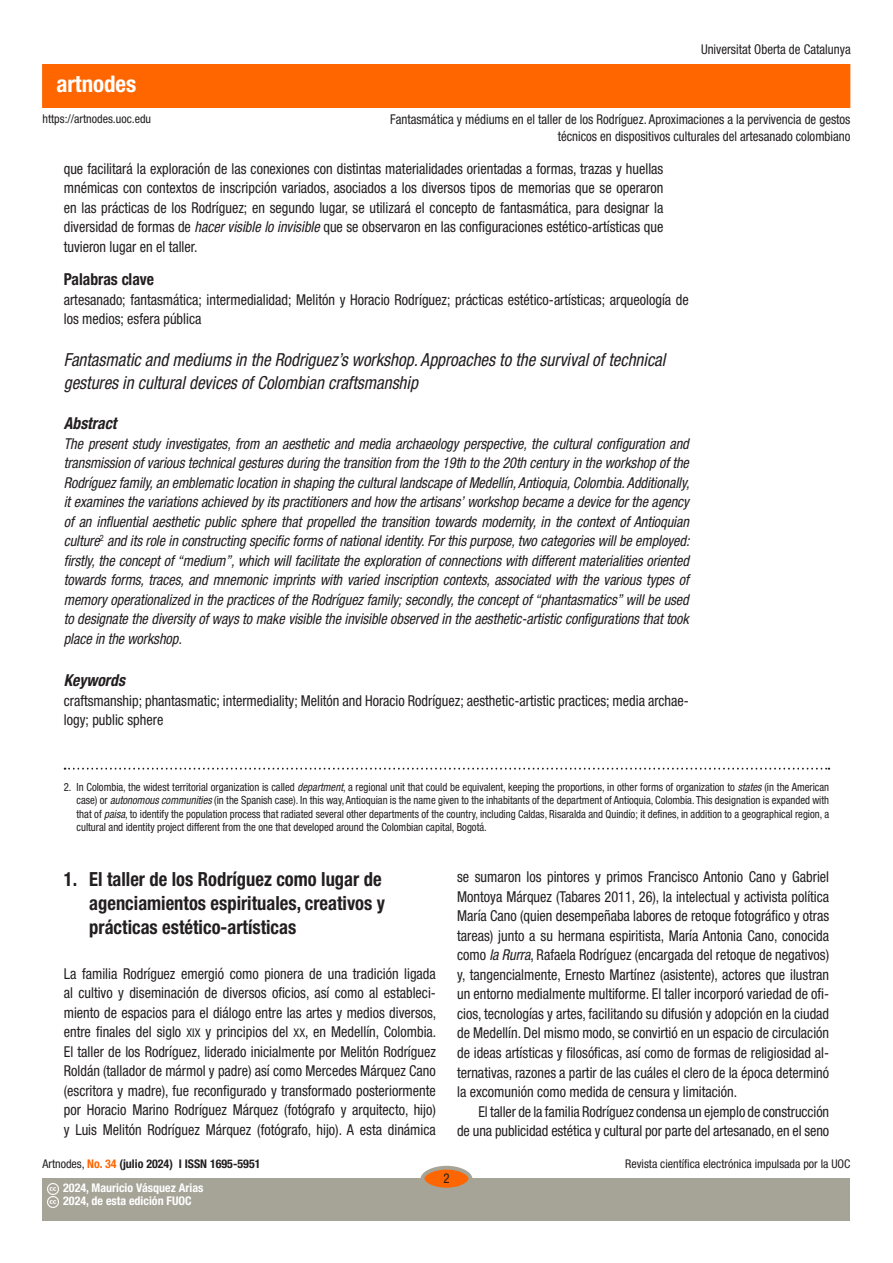
<style>
.page{position:relative;width:893px;height:1263px;background:#fff}
.page>*{position:absolute;margin:0;border:0;box-sizing:border-box;transform-origin:0 0}
.t1{font:700 condensed 22.95px "Helvetica Neue LT Std";color:#fff}
._03_apartat_1{font:700 condensed 19.5px/24px "Helvetica Neue LT Std";color:#231f20;scale:.95 1}
._02_titulo_segundo_idioma{font:italic condensed 18px/22.5px "Helvetica Neue LT Std";color:#231f20;scale:.95 1}
._01_palabras_clave{font:700 condensed 16.5px "Helvetica Neue LT Std";color:#231f20;scale:.95 1}
._02_abstract{font:italic 700 condensed 16.5px "Helvetica Neue LT Std";color:#231f20;scale:.95 1}
._02_keywords{font:italic 700 condensed 16.5px "Helvetica Neue LT Std";color:#231f20;scale:.95 1}
._02_texto_base_1{font:condensed 15px/19.5px "Helvetica Neue LT Std";color:#231f20;text-align:justify;scale:.95 1}
._02_abstract_text_0{font:italic condensed 15px/19.5px "Helvetica Neue LT Std";letter-spacing:-.005em;color:#231f20;text-align:justify;scale:.95 1}
._02_texto_resumen_sangria_dra{font:condensed 15px/19.5px "Helvetica Neue LT Std";color:#231f20;text-align:justify;scale:.95 1}
._02_palabras_clave{font:condensed 15px/19.5px "Helvetica Neue LT Std";color:#231f20;scale:.95 1}
._02_keywords_text{font:condensed 15px/19.5px "Helvetica Neue LT Std";color:#231f20;scale:.95 1}
._02_texto_base{font:condensed 15px/19.5px "Helvetica Neue LT Std";letter-spacing:-.005em;color:#231f20;text-align:right;scale:.95 1}
.t2{font:condensed 13.5px/16.2px "Helvetica Neue LT Std";color:#231f20;text-align:right;scale:.95 1}
.t3{font:condensed 12px "Helvetica Neue LT Std";color:#231f20}
.t4{font:700 condensed 12px/13.5px "Helvetica Neue LT Std";color:#fff}
.t5{font:700 condensed 12px "Helvetica Neue LT Std";color:#231f20}
.notes2{font:condensed 11.25px/13.5px "Helvetica Neue LT Std";color:#231f20;text-align:justify;scale:.95 1}
.s1{font-style:italic}
.s2{font-size:12px}
.s3{font-weight:400}
.s4{color:#f60}
</style>
<div class="page">
<div style="left:43px;top:65px;width:807px;height:42px;background:#f60"></div>
<div style="left:43px;top:1178px;width:807px;height:42px;background:#a6a397"></div>
<div style="left:422px;top:1168px;width:48px;height:21px;background:#f60;border-radius:50%"></div>
<div style="left:421px;top:1166px;width:51px;height:25px;border:4px solid #a6a397;border-radius:50%"></div>
<svg style="left:47px;top:1183px;width:11px;height:25px"></svg>
<svg style="left:65px;top:768px;width:764px;height:2px"></svg>
<h1 class="t1" style="left:56px;top:69px;width:81px">artnodes</h1>
<p class="t2" style="left:701px;top:41px;width:159px">Universitat Oberta de Catalunya</p>
<p class="t3" style="left:43px;top:112px;width:110px">https://artnodes.uoc.edu</p>
<p class="t2" style="left:390px;top:111px;width:486px">Fantasmática y médiums en el taller de los Rodríguez. Aproximaciones a la pervivencia de gestos técnicos en dispositivos culturales del artesanado colombiano</p>
<h2 class="_02_texto_resumen_sangria_dra" style="left:64px;top:158px;width:633px">que facilitará la exploración de las conexiones con distintas materialidades orientadas a formas, trazas y huellas mnémicas con contextos de inscripción variados, asociados a los diversos tipos de memorias que se operaron en las prácticas de los Rodríguez; en segundo lugar, se utilizará el concepto de fantasmática, para designar la diversidad de formas de <span class="s1">hacer visible lo invisible</span> que se observaron en las configuraciones estético-artísticas que tuvieron lugar en el taller.</h2>
<p class="_01_palabras_clave" style="left:64px;top:269px;width:97px">Palabras clave</p>
<h2 class="_02_palabras_clave" style="left:64px;top:290px;width:659px">artesanado; fantasmática; intermedialidad; Melitón y Horacio Rodríguez; prácticas estético-artísticas; arqueología de los medios; esfera pública</h2>
<p class="_02_titulo_segundo_idioma" style="left:64px;top:349px;width:635px">Fantasmatic and mediums in the Rodriguez’s workshop. Approaches to the survival of technical gestures in cultural devices of Colombian craftsmanship</p>
<p class="_02_abstract" style="left:64px;top:413px;width:57px">Abstract</p>
<p class="_02_abstract_text_0" style="left:64px;top:434px;width:660px">The present study investigates, from an aesthetic and media archaeology perspective, the cultural configuration and transmission of various technical gestures during the transition from the 19th to the 20th century in the workshop of the Rodríguez family, an emblematic location in shaping the cultural landscape of Medellín, Antioquia, Colombia. Additionally, it examines the variations achieved by its practitioners and how the artisans’ workshop became a device for the agency of an influential aesthetic public sphere that propelled the transition towards modernity, in the context of Antioquian culture<sup>2</sup> and its role in constructing specific forms of national identity. For this purpose, two categories will be employed: firstly, the concept of “medium”, which will facilitate the exploration of connections with different materialities oriented towards forms, traces, and mnemonic imprints with varied inscription contexts, associated with the various types of memory operationalized in the practices of the Rodríguez family; secondly, the concept of “phantasmatics” will be used to designate the diversity of ways to make visible the invisible observed in the aesthetic-artistic configurations that took place in the workshop.</p>
<p class="_02_keywords" style="left:64px;top:670px;width:66px">Keywords</p>
<p class="_02_keywords_text" style="left:64px;top:690px;width:659px">craftsmanship; phantasmatic; intermediality; Melitón and Horacio Rodríguez; aesthetic-artistic practices; media archae&shy;logy; public sphere</p>
<p class="notes2" style="left:77px;top:780px;width:794px;text-indent:-13px">2. In Colombia, the widest territorial organization is called <span class="s1">department</span>, a regional unit that could be equivalent, keeping the proportions, in other forms of organization to <span class="s1">states</span> (in the American case) or <span class="s1">autonomous communities</span> (in the Spanish case). In this way, Antioquian is the name given to the inhabitants of the department of Antioquia, Colombia. This designation is expanded with that of <span class="s1">paisa</span>, to identify the population process that radiated several other departments of the country, including Caldas, Risaralda and Quindío; it defines, in addition to a geographical region, a cultural and identity project different from the one that developed around the Colombian capital, Bogotá.</p>
<h2 class="_03_apartat_1" style="left:89px;top:866px;width:313px;text-indent:-26px">1. El taller de los Rodríguez como lugar de agenciamientos espirituales, creativos y prácticas estético-artísticas</h2>
<p class="_02_texto_base_1" style="left:64px;top:963px;width:394px">La familia Rodríguez emergió como pionera de una tradición ligada al cultivo y diseminación de diversos oficios, así como al estableci&shy;miento de espacios para el diálogo entre las artes y medios diversos, entre finales del siglo <span class="s2">XIX</span> y principios del <span class="s2">XX</span>, en Medellín, Colombia.<br>El taller de los Rodríguez, liderado inicialmente por Melitón Rodríguez Roldán (tallador de mármol y padre) así como Mercedes Márquez Cano (escritora y madre), fue reconfigurado y transformado posteriormente por Horacio Marino Rodríguez Márquez (fotógrafo y arquitecto, hijo) y Luis Melitón Rodríguez Márquez (fotógrafo, hijo). A esta dinámica</p>
<p class="_02_texto_base_1" style="left:457px;top:867px;width:393px">se sumaron los pintores y primos Francisco Antonio Cano y Gabriel Montoya Márquez (Tabares 2011, 26), la intelectual y activista política María Cano (quien desempeñaba labores de retoque fotográfico y otras tareas) junto a su hermana espiritista, María Antonia Cano, conocida como <span class="s1">la Rurra</span>, Rafaela Rodríguez (encargada del retoque de negativos) y, tangencialmente, Ernesto Martínez (asistente), actores que ilustran un entorno medialmente multiforme. El taller incorporó variedad de ofi&shy;cios, tecnologías y artes, facilitando su difusión y adopción en la ciudad de Medellín. Del mismo modo, se convirtió en un espacio de circulación de ideas artísticas y filosóficas, así como de formas de religiosidad al&shy;ternativas, razones a partir de las cuáles el clero de la época determinó la excomunión como medida de censura y limitación.</p>
<p class="_02_texto_base" style="left:457px;top:1101px;width:393px">El taller de la familia Rodríguez condensa un ejemplo de construcción<br>de una publicidad estética y cultural por parte del artesanado, en el seno</p>
<p class="t5" style="left:43px;top:1157px;width:219px"><span class="s3">Artnodes,</span> <span class="s4">No. 34</span> (julio 2024) I ISSN 1695-5951</p>
<p class="t3" style="left:625px;top:1157px;width:227px">Revista científica electrónica impulsada por la UOC</p>
<p class="t4" style="left:63px;top:1181px;width:142px">2024, Mauricio Vásquez Arias<br>2024, de esta edición FUOC</p>
<p class="t2" style="left:443px;top:1170px;width:8px">2</p>
</div>
